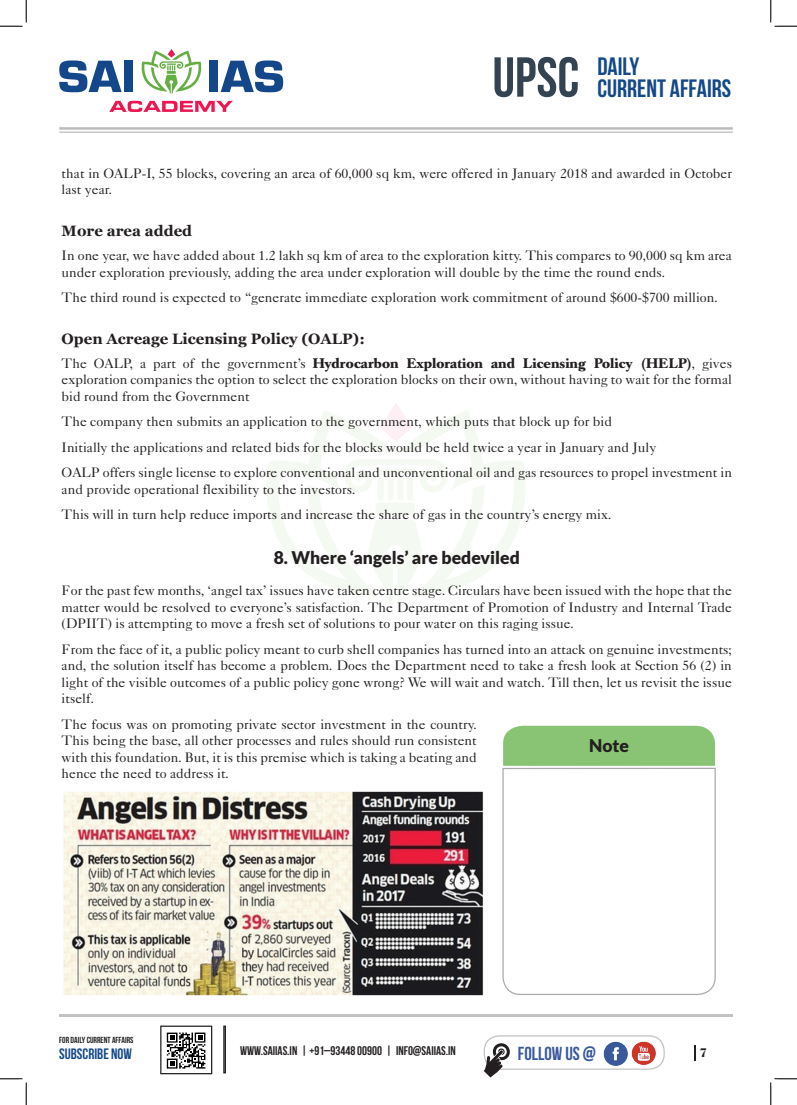
<style>
.page{position:relative;width:797px;height:1105px;background:#fff}
.page>*{position:absolute;margin:0;border:0;box-sizing:border-box;transform-origin:0 0}
.t1{font:700 56.25px "Bebas Neue";color:#344351}
.t2{font:700 25px/22.5px "Bebas Neue";color:#134889}
.t3{font:700 18.75px "Bebas Neue";color:#3a589c}
.t4{font:900 17.5px "Lato";color:#231f20}
.t5{font:700 15px "Georgia";color:#231f20}
.t6{font:700 15px "Bebas Neue";color:#134889}
.t7{font:13.75px/16.5px "Caslon Five Forty LT";color:#231f20}
.t8{font:700 13.75px "Caslon Book BE";color:#231f20}
.t9{font:700 12.5px "Bebas Neue";color:#231f20}
.t10{font:700 11.25px "Caslon";color:#231f20}
.t11{font:700 8.75px "Bebas Neue";color:#231f20}
.s1{font-family:"Caslon Five Forty LT";font-weight:400}
</style>
<div class="page">
<hr style="left:59px;top:1014px;width:673px;height:3px;background:#c3c3c3">
<svg style="left:267px;top:403px;width:258px;height:202px"></svg>
<svg style="left:59px;top:60px;width:63px;height:32px"></svg>
<div style="left:124px;top:61px;width:9px;height:31px;background:#144789"></div>
<div style="left:209px;top:61px;width:9px;height:31px;background:#144789"></div>
<svg style="left:221px;top:60px;width:62px;height:32px"></svg>
<svg style="left:109px;top:101px;width:124px;height:11px"></svg>
<svg style="left:141px;top:49px;width:61px;height:45px"></svg>
<div style="left:503px;top:726px;width:212px;height:40px;background:#88c473"></div>
<svg style="left:502px;top:767px;width:214px;height:228px"></svg>
<svg style="left:694px;top:1045px;width:2px;height:15px"></svg>
<svg style="left:166px;top:1032px;width:40px;height:37px"></svg>
<div style="left:160px;top:1025px;width:52px;height:49px;border:1px solid #231f20"></div>
<div style="left:223px;top:1025px;width:3px;height:48px;border:1px solid #231f20"></div>
<div style="left:483px;top:1035px;width:181px;height:35px;border:1px solid #c3c3c3;border-radius:15px"></div>
<img style="left:603px;top:1041px;width:25px;height:25px">
<img style="left:631px;top:1041px;width:25px;height:24px">
<svg style="left:483px;top:1042px;width:28px;height:35px"></svg>
<hr style="left:59px;top:127px;width:673px;height:3px;background:#bdbaba">
<hr style="left:59px;top:132px;width:673px;height:1px;background:#bdbaba">
<img style="left:63px;top:791px;width:420px;height:204px">
<svg style="left:0;top:0;width:27px;height:27px"></svg>
<svg style="left:0;top:1078px;width:27px;height:27px"></svg>
<svg style="left:770px;top:0;width:27px;height:27px"></svg>
<svg style="left:770px;top:1078px;width:27px;height:27px"></svg>
<h1 class="t1" style="left:492px;top:46px;width:88px">UPSC</h1>
<h2 class="t2" style="left:597px;top:54px;width:135px">DAILY<br>CURRENT AFFAIRS</h2>
<p class="t7" style="left:62px;top:165px;width:672px">that in OALP-I, 55 blocks, covering an area of 60,000 sq km, were offered in January 2018 and awarded in October last year.</p>
<p class="t5" style="left:62px;top:223px;width:132px">More area added</p>
<p class="t7" style="left:62px;top:247px;width:671px">In one year, we have added about 1.2 lakh sq km of area to the exploration kitty. This compares to 90,000 sq km area under exploration previously, adding the area under exploration will double by the time the round ends.</p>
<p class="t7" style="left:62px;top:289px;width:657px">The third round is expected to “generate immediate exploration work commitment of around $600-$700 million.</p>
<p class="t5" style="left:62px;top:330px;width:305px">Open Acreage Licensing Policy (OALP):</p>
<p class="t8" style="left:62px;top:355px;width:672px"><span class="s1">The OALP, a part of the government’s</span> Hydrocarbon Exploration and Licensing Policy (HELP)<span class="s1">, gives</span></p>
<p class="t7" style="left:62px;top:371px;width:671px">exploration companies the option to select the exploration blocks on their own, without having to wait for the formal bid round from the Government</p>
<p class="t7" style="left:62px;top:409px;width:671px;line-height:25.4px">The company then submits an application to the government, which puts that block up for bid<br>Initially the applications and related bids for the blocks would be held twice a year in January and July<br>OALP offers single license to explore conventional and unconventional oil and gas resources to propel investment in</p>
<p class="t7" style="left:62px;top:476px;width:551px;line-height:25.4px">and provide operational flexibility to the investors.<br>This will in turn help reduce imports and increase the share of gas in the country’s energy mix.</p>
<p class="t4" style="left:274px;top:547px;width:248px">8. Where ‘angels’ are bedeviled</p>
<p class="t7" style="left:62px;top:582px;width:672px;text-align:justify">For the past few months, ‘angel tax’ issues have taken centre stage. Circulars have been issued with the hope that the matter would be resolved to everyone’s satisfaction. The Department of Promotion of Industry and Internal Trade (DPIIT) is attempting to move a fresh set of solutions to pour water on this raging issue.</p>
<p class="t7" style="left:62px;top:641px;width:672px;text-align:justify">From the face of it, a public policy meant to curb shell companies has turned into an attack on genuine investments; and, the solution itself has become a problem. Does the Department need to take a fresh look at Section 56 (2) in light of the visible outcomes of a public policy gone wrong? We will wait and watch. Till then, let us revisit the issue itself.</p>
<p class="t7" style="left:62px;top:715px;width:417px;text-align:justify">The focus was on promoting private sector investment in the country.<br>This being the base, all other processes and rules should run consistent with this foundation. But, it is this premise which is taking a beating and hence the need to address it.</p>
<p class="t4" style="left:589px;top:735px;width:41px">Note</p>
<p class="t11" style="left:59px;top:1035px;width:76px">FOR DAILY CURRENT AFFAIRS</p>
<p class="t6" style="left:59px;top:1045px;width:74px">SUBSCRIBE NOW</p>
<h3 class="t3" style="left:518px;top:1043px;width:79px">FOLLOW US @</h3>
<p class="t9" style="left:240px;top:1044px;width:217px">WWW.SAIIAS.IN | +91–93448 00900 | INFO@SAIIAS.IN</p>
<p class="t10" style="left:699px;top:1045px;width:8px">7</p>
</div>
